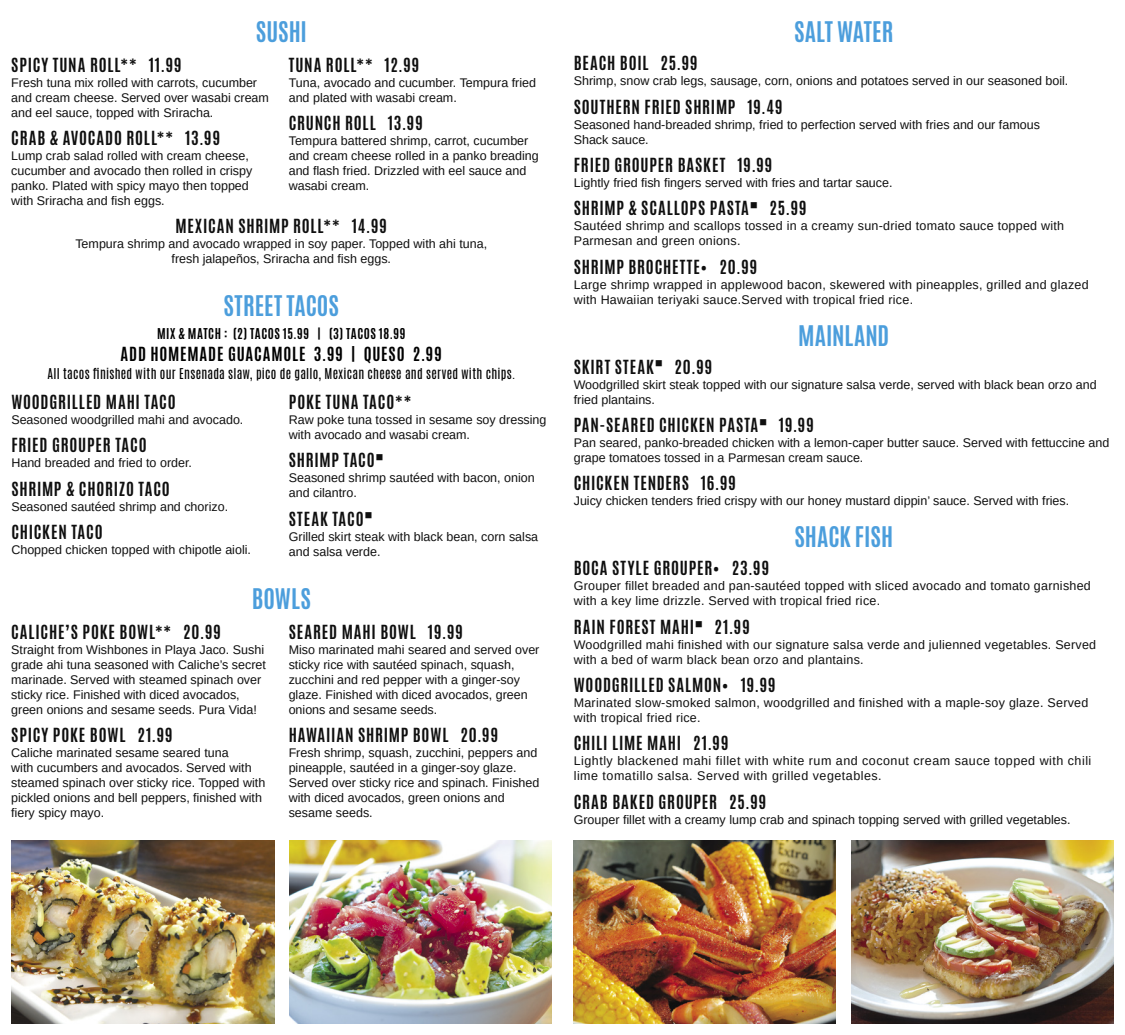
<style>
.page{position:relative;width:1125px;height:1035px;background:#fff}
.page>*{position:absolute;margin:0;border:0;box-sizing:border-box;transform-origin:0 0}
.t1{font:700 23.75px "Antonio";color:#4c9edc}
.t2{font:700 16.25px "Antonio";letter-spacing:.05em;color:#0f0f0f}
.t3{font:700 16.25px "Antonio";letter-spacing:.05em;color:#000}
.t4{font:12.5px/15px "Arimo";color:#0f0f0f}
.t5{font:12.5px/15px "Arimo";letter-spacing:.02em;color:#0f0f0f}
.t6{font:12.5px/15px "Arimo";letter-spacing:.04em;color:#0f0f0f}
.t7{font:12.5px "Antonio";letter-spacing:.02em;color:#000}
.t8{font:700 12.5px "Antonio";letter-spacing:.04em;color:#000}
</style>
<div class="page">
<img style="left:574px;top:841px;width:262px;height:183px">
<img style="left:851px;top:841px;width:263px;height:183px">
<img style="left:289px;top:841px;width:262px;height:183px">
<img style="left:11px;top:841px;width:263px;height:183px">
<h1 class="t1" style="left:256px;top:14px;width:53px">SUSHI</h1>
<h2 class="t2" style="left:11px;top:53px;width:172px">SPICY TUNA ROLL** 11.99</h2>
<p class="t4" style="left:11px;top:75px;width:259px">Fresh tuna mix rolled with carrots, cucumber and cream cheese. Served over wasabi cream and eel sauce, topped with Sriracha.</p>
<h2 class="t2" style="left:11px;top:126px;width:211px">CRAB &amp; AVOCADO ROLL** 13.99</h2>
<p class="t4" style="left:11px;top:148px;width:243px">Lump crab salad rolled with cream cheese, cucumber and avocado then rolled in crispy panko. Plated with spicy mayo then topped with Sriracha and fish eggs.</p>
<h2 class="t2" style="left:289px;top:53px;width:132px">TUNA ROLL** 12.99</h2>
<p class="t4" style="left:289px;top:75px;width:249px">Tuna, avocado and cucumber. Tempura fried and plated with wasabi cream.</p>
<h2 class="t2" style="left:289px;top:111px;width:136px">CRUNCH ROLL 13.99</h2>
<p class="t4" style="left:289px;top:133px;width:252px">Tempura battered shrimp, carrot, cucumber and cream cheese rolled in a panko breading and flash fried. Drizzled with eel sauce and wasabi cream.</p>
<h2 class="t2" style="left:175px;top:214px;width:213px">MEXICAN SHRIMP ROLL** 14.99</h2>
<p class="t4" style="left:75px;top:236px;width:413px;text-align:center">Tempura shrimp and avocado wrapped in soy paper. Topped with ahi tuna, fresh jalapeños, Sriracha and fish eggs.</p>
<h1 class="t1" style="left:224px;top:287px;width:117px">STREET TACOS</h1>
<p class="t8" style="left:157px;top:324px;width:250px">MIX &amp; MATCH : (2) TACOS 15.99 | (3) TACOS 18.99</p>
<h2 class="t3" style="left:121px;top:342px;width:323px">ADD HOMEMADE GUACAMOLE 3.99 | QUESO 2.99</h2>
<p class="t7" style="left:47px;top:364px;width:469px">All tacos finished with our Ensenada slaw, pico de gallo, Mexican cheese and served with chips.</p>
<h2 class="t2" style="left:11px;top:390px;width:166px">WOODGRILLED MAHI TACO</h2>
<p class="t4" style="left:11px;top:412px;width:234px">Seasoned woodgrilled mahi and avocado.</p>
<h2 class="t2" style="left:11px;top:433px;width:137px">FRIED GROUPER TACO</h2>
<p class="t4" style="left:11px;top:456px;width:182px">Hand breaded and fried to order.</p>
<h2 class="t2" style="left:11px;top:476px;width:160px">SHRIMP &amp; CHORIZO TACO</h2>
<p class="t4" style="left:11px;top:499px;width:218px">Seasoned sautéed shrimp and chorizo.</p>
<h2 class="t2" style="left:11px;top:520px;width:93px">CHICKEN TACO</h2>
<p class="t4" style="left:11px;top:542px;width:241px">Chopped chicken topped with chipotle aioli.</p>
<h2 class="t2" style="left:289px;top:390px;width:124px">POKE TUNA TACO**</h2>
<p class="t4" style="left:289px;top:412px;width:259px">Raw poke tuna tossed in sesame soy dressing with avocado and wasabi cream.</p>
<h2 class="t2" style="left:289px;top:448px;width:96px">SHRIMP TACO<sup>■</sup></h2>
<p class="t4" style="left:289px;top:471px;width:247px">Seasoned shrimp sautéed with bacon, onion and cilantro.</p>
<h2 class="t2" style="left:289px;top:506px;width:85px">STEAK TACO<sup>■</sup></h2>
<p class="t4" style="left:289px;top:529px;width:251px">Grilled skirt steak with black bean, corn salsa and salsa verde.</p>
<h1 class="t1" style="left:252px;top:581px;width:61px">BOWLS</h1>
<h2 class="t2" style="left:11px;top:620px;width:211px">CALICHE’S POKE BOWL** 20.99</h2>
<p class="t4" style="left:11px;top:642px;width:256px">Straight from Wishbones in Playa Jaco. Sushi grade ahi tuna seasoned with Caliche’s secret marinade. Served with steamed spinach over sticky rice. Finished with diced avocados, green onions and sesame seeds. Pura Vida!</p>
<h2 class="t2" style="left:11px;top:723px;width:163px">SPICY POKE BOWL 21.99</h2>
<p class="t4" style="left:11px;top:746px;width:256px">Caliche marinated sesame seared tuna<br>with cucumbers and avocados. Served with steamed spinach over sticky rice. Topped with pickled onions and bell peppers, finished with fiery spicy mayo.</p>
<h2 class="t2" style="left:289px;top:620px;width:176px">SEARED MAHI BOWL 19.99</h2>
<p class="t4" style="left:289px;top:642px;width:252px">Miso marinated mahi seared and served over sticky rice with sautéed spinach, squash, zucchini and red pepper with a ginger-soy glaze. Finished with diced avocados, green onions and sesame seeds.</p>
<h2 class="t2" style="left:289px;top:723px;width:211px">HAWAIIAN SHRIMP BOWL 20.99</h2>
<p class="t4" style="left:289px;top:746px;width:252px">Fresh shrimp, squash, zucchini, peppers and pineapple, sautéed in a ginger-soy glaze.<br>Served over sticky rice and spinach. Finished with diced avocados, green onions and sesame seeds.</p>
<h1 class="t1" style="left:794px;top:14px;width:101px">SALT WATER</h1>
<h2 class="t2" style="left:574px;top:51px;width:125px">BEACH BOIL 25.99</h2>
<p class="t4" style="left:574px;top:74px;width:496px">Shrimp, snow crab legs, sausage, corn, onions and potatoes served in our seasoned boil.</p>
<h2 class="t2" style="left:574px;top:94px;width:210px">SOUTHERN FRIED SHRIMP 19.49</h2>
<p class="t4" style="left:574px;top:117px;width:468px">Seasoned hand-breaded shrimp, fried to perfection served with fries and our famous<br>Shack sauce.</p>
<h2 class="t2" style="left:574px;top:153px;width:200px">FRIED GROUPER BASKET 19.99</h2>
<p class="t4" style="left:574px;top:175px;width:320px">Lightly fried fish fingers served with fries and tartar sauce.</p>
<h2 class="t2" style="left:574px;top:196px;width:235px">SHRIMP &amp; SCALLOPS PASTA<sup>■</sup> 25.99</h2>
<p class="t5" style="left:574px;top:218px;width:492px">Sautéed shrimp and scallops tossed in a creamy sun-dried tomato sauce topped with<br>Parmesan and green onions.</p>
<h2 class="t2" style="left:574px;top:254px;width:185px">SHRIMP BROCHETTE• 20.99</h2>
<p class="t5" style="left:574px;top:277px;width:516px">Large shrimp wrapped in applewood bacon, skewered with pineapples, grilled and glazed with Hawaiian teriyaki sauce.Served with tropical fried rice.</p>
<h1 class="t1" style="left:798px;top:317px;width:93px">MAINLAND</h1>
<h2 class="t2" style="left:574px;top:354px;width:140px">SKIRT STEAK<sup>■</sup> 20.99</h2>
<p class="t4" style="left:574px;top:377px;width:524px">Woodgrilled skirt steak topped with our signature salsa verde, served with black bean orzo and fried plantains.</p>
<h2 class="t2" style="left:574px;top:413px;width:242px">PAN-SEARED CHICKEN PASTA<sup>■</sup> 19.99</h2>
<p class="t4" style="left:574px;top:435px;width:537px">Pan seared, panko-breaded chicken with a lemon-caper butter sauce. Served with fettuccine and grape tomatoes tossed in a Parmesan cream sauce.</p>
<h2 class="t2" style="left:574px;top:471px;width:164px">CHICKEN TENDERS 16.99</h2>
<p class="t4" style="left:574px;top:494px;width:497px">Juicy chicken tenders fried crispy with our honey mustard dippin’ sauce. Served with fries.</p>
<h1 class="t1" style="left:794px;top:519px;width:100px">SHACK FISH</h1>
<h2 class="t2" style="left:574px;top:556px;width:197px">BOCA STYLE GROUPER• 23.99</h2>
<p class="t5" style="left:574px;top:579px;width:519px">Grouper fillet breaded and pan-sautéed topped with sliced avocado and tomato garnished with a key lime drizzle. Served with tropical fried rice.</p>
<h2 class="t2" style="left:574px;top:615px;width:178px">RAIN FOREST MAHI<sup>■</sup> 21.99</h2>
<p class="t5" style="left:574px;top:637px;width:524px">Woodgrilled mahi finished with our signature salsa verde and julienned vegetables. Served with a bed of warm black bean orzo and plantains.</p>
<h2 class="t2" style="left:574px;top:673px;width:204px">WOODGRILLED SALMON• 19.99</h2>
<p class="t5" style="left:574px;top:695px;width:516px">Marinated slow-smoked salmon, woodgrilled and finished with a maple-soy glaze. Served with tropical fried rice.</p>
<h2 class="t2" style="left:574px;top:731px;width:156px">CHILI LIME MAHI 21.99</h2>
<p class="t6" style="left:574px;top:754px;width:519px">Lightly blackened mahi fillet with white rum and coconut cream sauce topped with chili lime tomatillo salsa. Served with grilled vegetables.</p>
<h2 class="t2" style="left:574px;top:789px;width:194px">CRAB BAKED GROUPER 25.99</h2>
<p class="t4" style="left:574px;top:812px;width:498px">Grouper fillet with a creamy lump crab and spinach topping served with grilled vegetables.</p>
</div>
